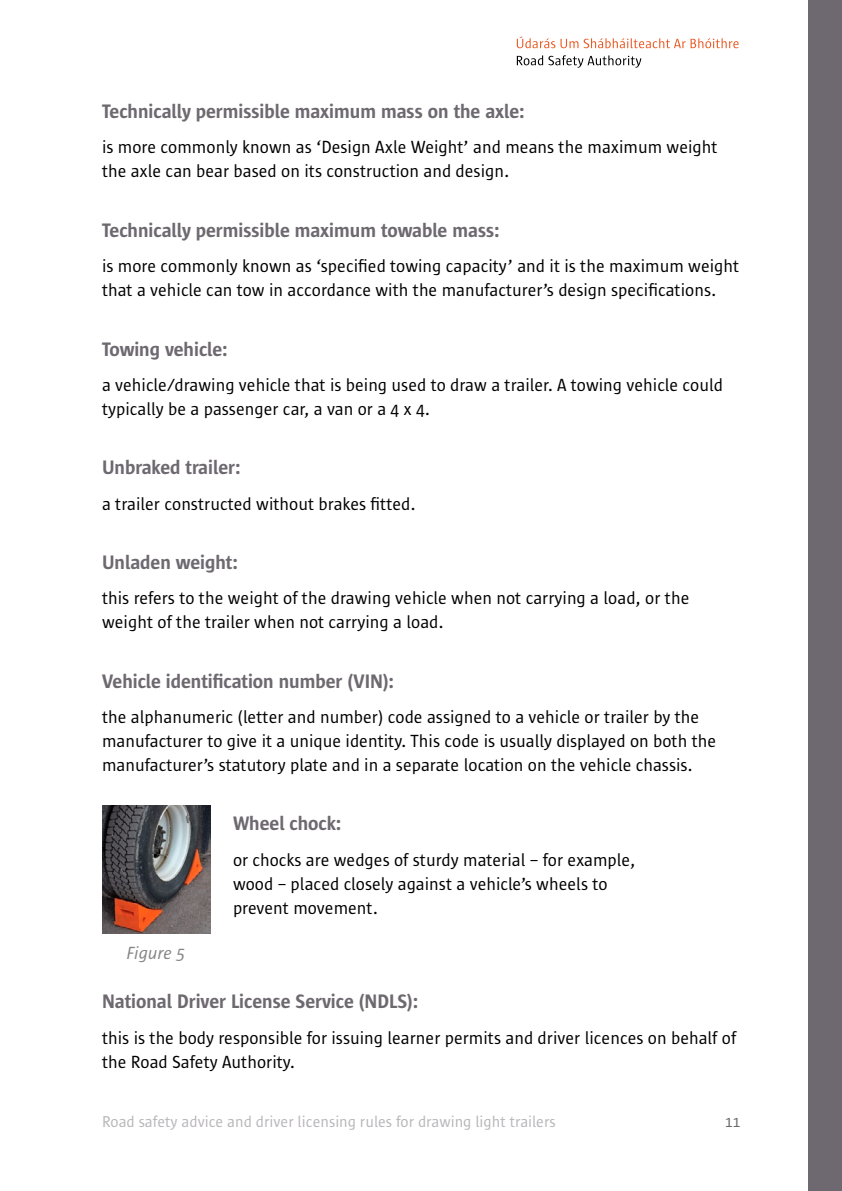
<style>
.page{position:relative;width:842px;height:1191px;background:#fff}
.page>*{position:absolute;margin:0;border:0;box-sizing:border-box;transform-origin:0 0}
.t1{font:600 20px "Sun Sans";color:#6e6970}
.t2{font:18px/24px "Sun Sans";color:#000}
.t3{font:italic 18px "Sun Sans";color:#868586}
.t4{font:16px "Sun Sans";color:#b8b6b9}
.t5{font:16px "Sun Sans";color:#6e6970}
</style>
<div class="page">
<div style="left:808px;top:0;width:34px;height:1191px;background:#6e6970"></div>
<svg style="left:517px;top:36px;width:61px;height:12px"></svg>
<svg style="left:584px;top:38px;width:155px;height:10px"></svg>
<svg style="left:517px;top:55px;width:124px;height:13px"></svg>
<img style="left:103px;top:805px;width:107px;height:128px">
<p class="t1" style="left:102px;top:101px;width:424px">Technically permissible maximum mass on the axle:</p>
<p class="t2" style="left:102px;top:136px;width:617px">is more commonly known as ‘Design Axle Weight’ and means the maximum weight the axle can bear based on its construction and design.</p>
<p class="t1" style="left:102px;top:220px;width:399px">Technically permissible maximum towable mass:</p>
<p class="t2" style="left:102px;top:254px;width:639px">is more commonly known as ‘specified towing capacity’ and it is the maximum weight that a vehicle can tow in accordance with the manufacturer’s design specifications.</p>
<p class="t1" style="left:102px;top:338px;width:127px">Towing vehicle:</p>
<p class="t2" style="left:102px;top:373px;width:623px">a vehicle/drawing vehicle that is being used to draw a trailer. A towing vehicle could typically be a passenger car, a van or a 4 x 4.</p>
<p class="t1" style="left:102px;top:457px;width:140px">Unbraked trailer:</p>
<p class="t2" style="left:102px;top:492px;width:315px">a trailer constructed without brakes fitted.</p>
<p class="t1" style="left:102px;top:552px;width:137px">Unladen weight:</p>
<p class="t2" style="left:102px;top:586px;width:589px">this refers to the weight of the drawing vehicle when not carrying a load, or the weight of the trailer when not carrying a load.</p>
<p class="t1" style="left:102px;top:670px;width:294px">Vehicle identification number (VIN):</p>
<p class="t2" style="left:102px;top:705px;width:616px">the alphanumeric (letter and number) code assigned to a vehicle or trailer by the manufacturer to give it a unique identity. This code is usually displayed on both the manufacturer’s statutory plate and in a separate location on the vehicle chassis.</p>
<p class="t3" style="left:127px;top:943px;width:60px">Figure 5</p>
<p class="t1" style="left:233px;top:813px;width:110px">Wheel chock:</p>
<p class="t2" style="left:233px;top:848px;width:404px">or chocks are wedges of sturdy material – for example, wood – placed closely against a vehicle’s wheels to prevent movement.</p>
<p class="t1" style="left:102px;top:991px;width:318px">National Driver License Service (NDLS):</p>
<p class="t2" style="left:102px;top:1026px;width:636px">this is the body responsible for issuing learner permits and driver licences on behalf of the Road Safety Authority.</p>
<p class="t4" style="left:102px;top:1113px;width:455px">Road safety advice and driver licensing rules for drawing light trailers</p>
<p class="t5" style="left:725px;top:1113px;width:17px">11</p>
</div>
